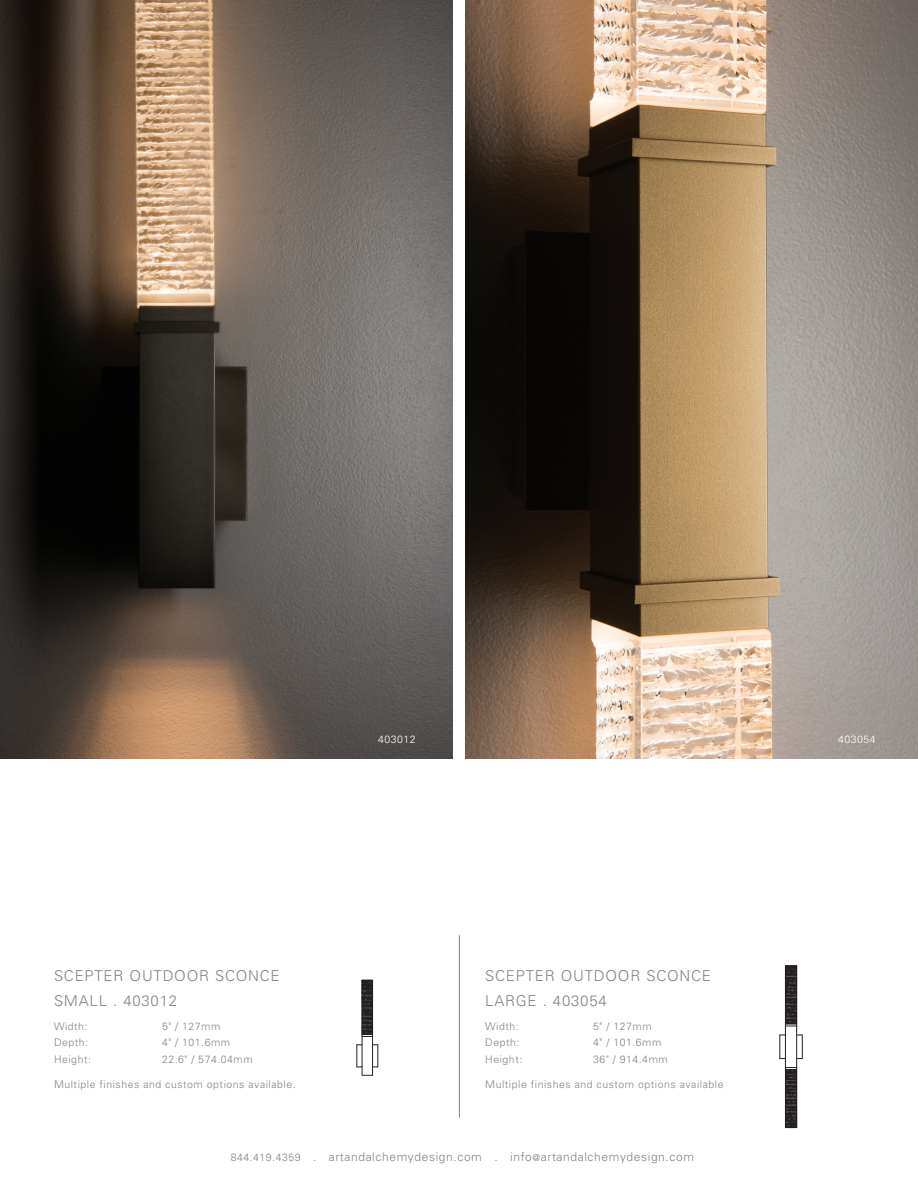
<style>
.page{position:relative;width:918px;height:1188px;background:#fff}
.page>*{position:absolute;margin:0;border:0;box-sizing:border-box;transform-origin:0 0}
.t1{font:300 15px/24.8px "Univers";letter-spacing:.05em;color:#808285}
.t2{font:300 12px "Univers";letter-spacing:.05em;color:#808285}
.t3{font:300 10.5px "Univers";letter-spacing:.05em;color:#808285}
.t4{font:300 10.5px "Univers";letter-spacing:.05em;color:#fff}
.s1{font-size:10.5px}
.s2{font-size:9.75px}
</style>
<div class="page">
<img style="left:0;top:0;width:452px;height:758px">
<img style="left:466px;top:0;width:452px;height:758px">
<hr style="left:459px;top:935px;width:1px;height:183px;background:#808285">
<hr style="left:362px;top:1036px;width:1px;height:39px;background:#231f20">
<hr style="left:372px;top:1036px;width:1px;height:39px;background:#231f20">
<svg style="left:373px;top:1045px;width:6px;height:23px"></svg>
<svg style="left:357px;top:1045px;width:5px;height:23px"></svg>
<svg style="left:362px;top:980px;width:12px;height:57px"></svg>
<hr style="left:785px;top:1026px;width:1px;height:42px;background:#231f20">
<hr style="left:796px;top:1026px;width:1px;height:42px;background:#231f20">
<svg style="left:797px;top:1035px;width:6px;height:24px"></svg>
<svg style="left:780px;top:1035px;width:5px;height:24px"></svg>
<svg style="left:785px;top:966px;width:13px;height:61px"></svg>
<svg style="left:785px;top:1067px;width:13px;height:61px"></svg>
<p class="t4" style="left:378px;top:733px;width:39px">403012</p>
<p class="t4" style="left:838px;top:733px;width:39px">403054</p>
<h1 class="t1" style="left:54px;top:963px;width:227px">SCEPTER OUTDOOR SCONCE<br>SMALL . 403012</h1>
<p class="t3" style="left:54px;top:1020px;width:35px">Width:</p>
<p class="t3" style="left:162px;top:1020px;width:60px">5" / 127mm</p>
<p class="t3" style="left:54px;top:1036px;width:36px">Depth:</p>
<p class="t3" style="left:162px;top:1036px;width:70px">4" / 101.6mm</p>
<p class="t3" style="left:54px;top:1053px;width:38px">Height:</p>
<p class="t3" style="left:162px;top:1053px;width:92px">22.6" / 574.04mm</p>
<p class="t3" style="left:54px;top:1078px;width:243px">Multiple finishes and custom options available.</p>
<h1 class="t1" style="left:485px;top:963px;width:227px">SCEPTER OUTDOOR SCONCE<br>LARGE . 403054</h1>
<p class="t3" style="left:485px;top:1020px;width:35px">Width:</p>
<p class="t3" style="left:593px;top:1020px;width:60px">5" / 127mm</p>
<p class="t3" style="left:485px;top:1036px;width:36px">Depth:</p>
<p class="t3" style="left:593px;top:1036px;width:70px">4" / 101.6mm</p>
<p class="t3" style="left:485px;top:1053px;width:38px">Height:</p>
<p class="t3" style="left:593px;top:1053px;width:76px">36" / 914.4mm</p>
<p class="t3" style="left:485px;top:1078px;width:240px">Multiple finishes and custom options available</p>
<p class="t2" style="left:231px;top:1149px;width:465px"><span class="s1">844.419.4359</span> . artandalchemydesign.com . info<span class="s2">@</span>artandalchemydesign.com</p>
</div>
